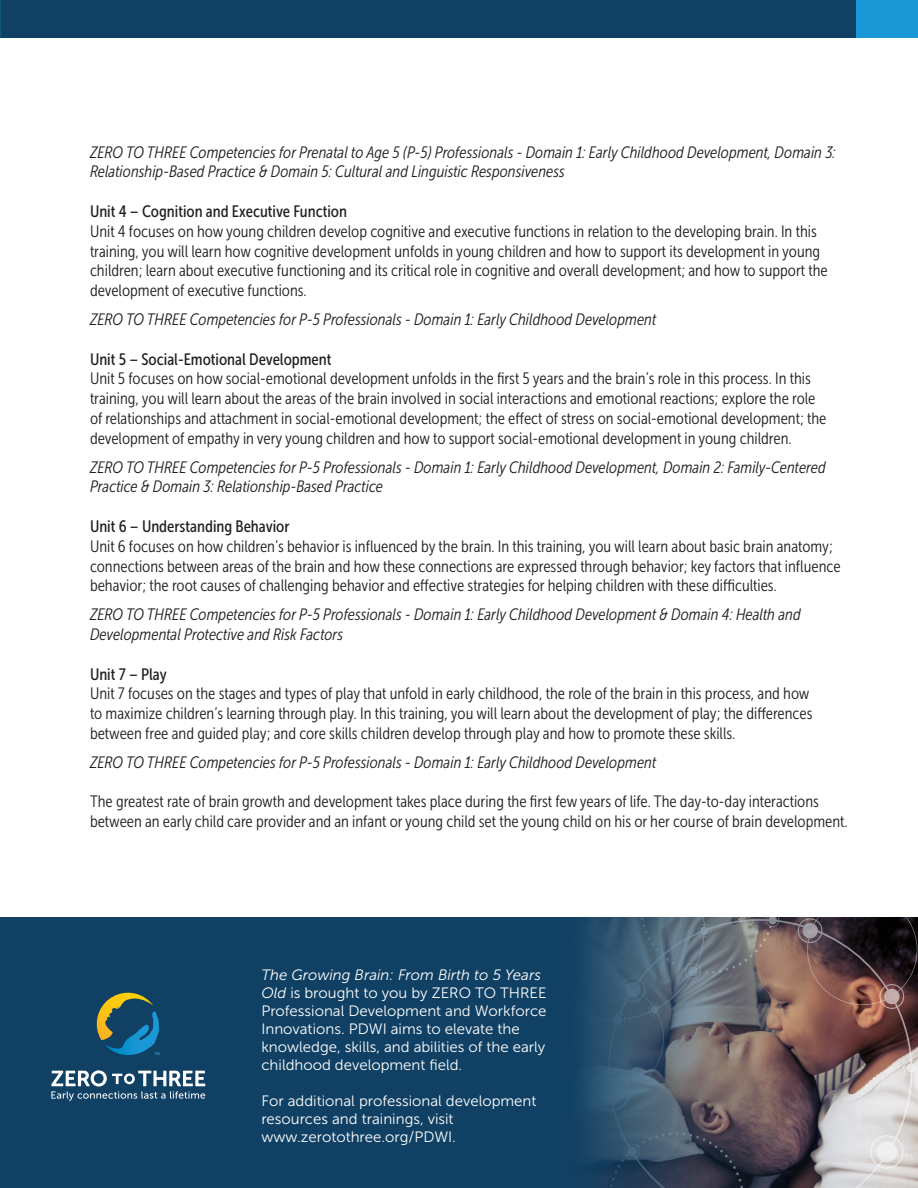
<style>
.page{position:relative;width:918px;height:1188px;background:#fff}
.page>*{position:absolute;margin:0;border:0;box-sizing:border-box;transform-origin:0 0}
.t1{font:16.5px/19.8px "Museo Sans Cond 300";color:#231f20}
.t2{font:italic 16.5px/19.8px "Museo Sans Cond 300";color:#231f20}
.t3{font:16.5px "Museo Sans Cond 500";color:#231f20}
.t4{font:15px/18px "Museo Sans 300";color:#fff}
.s1{font-style:italic}
</style>
<div class="page">
<div style="left:0;top:0;width:918px;height:37px;background:#104063"></div>
<div style="left:856px;top:0;width:62px;height:37px;background:#1a98d6"></div>
<div style="left:0;top:917px;width:918px;height:271px;background:#104063"></div>
<svg style="left:586px;top:917px;width:332px;height:270px;background:#6e6065"></svg>
<svg style="left:796px;top:917px;width:122px;height:96px;background:#573e3c"></svg>
<svg style="left:582px;top:917px;width:198px;height:197px;background:#596673"></svg>
<svg style="left:858px;top:1059px;width:60px;height:112px;background:#d6d0ce"></svg>
<svg style="left:610px;top:1132px;width:133px;height:55px;background:#334256"></svg>
<svg style="left:51px;top:1070px;width:154px;height:31px"></svg>
<svg style="left:96px;top:993px;width:64px;height:62px"></svg>
<p class="t2" style="left:90px;top:142px;width:747px">ZERO TO THREE Competencies for Prenatal to Age 5 (P-5) Professionals - Domain 1: Early Childhood Development, Domain 3:<br>Relationship-Based Practice &amp; Domain 5: Cultural and Linguistic Responsiveness</p>
<p class="t3" style="left:90px;top:202px;width:259px">Unit 4 – Cognition and Executive Function</p>
<p class="t1" style="left:90px;top:221px;width:739px">Unit 4 focuses on how young children develop cognitive and executive functions in relation to the developing brain. In this training, you will learn how cognitive development unfolds in young children and how to support its development in young children; learn about executive functioning and its critical role in cognitive and overall development; and how to support the development of executive functions.</p>
<p class="t2" style="left:90px;top:309px;width:568px">ZERO TO THREE Competencies for P-5 Professionals - Domain 1: Early Childhood Development</p>
<p class="t3" style="left:90px;top:350px;width:243px">Unit 5 – Social-Emotional Development</p>
<p class="t1" style="left:90px;top:369px;width:738px">Unit 5 focuses on how social-emotional development unfolds in the first 5 years and the brain’s role in this process. In this training, you will learn about the areas of the brain involved in social interactions and emotional reactions; explore the role of relationships and attachment in social-emotional development; the effect of stress on social-emotional development; the development of empathy in very young children and how to support social-emotional development in young children.</p>
<p class="t2" style="left:90px;top:457px;width:737px">ZERO TO THREE Competencies for P-5 Professionals - Domain 1: Early Childhood Development, Domain 2: Family-Centered<br>Practice &amp; Domain 3: Relationship-Based Practice</p>
<p class="t3" style="left:90px;top:517px;width:201px">Unit 6 – Understanding Behavior</p>
<p class="t1" style="left:90px;top:536px;width:752px">Unit 6 focuses on how children’s behavior is influenced by the brain. In this training, you will learn about basic brain anatomy; connections between areas of the brain and how these connections are expressed through behavior; key factors that influence behavior; the root causes of challenging behavior and effective strategies for helping children with these difficulties.</p>
<p class="t2" style="left:90px;top:605px;width:712px">ZERO TO THREE Competencies for P-5 Professionals - Domain 1: Early Childhood Development &amp; Domain 4: Health and<br>Developmental Protective and Risk Factors</p>
<p class="t3" style="left:90px;top:665px;width:78px">Unit 7 – Play</p>
<p class="t1" style="left:90px;top:684px;width:724px">Unit 7 focuses on the stages and types of play that unfold in early childhood, the role of the brain in this process, and how to maximize children’s learning through play. In this training, you will learn about the development of play; the differences between free and guided play; and core skills children develop through play and how to promote these skills.</p>
<p class="t2" style="left:90px;top:752px;width:568px">ZERO TO THREE Competencies for P-5 Professionals - Domain 1: Early Childhood Development</p>
<p class="t1" style="left:90px;top:792px;width:759px">The greatest rate of brain growth and development takes place during the first few years of life. The day-to-day interactions between an early child care provider and an infant or young child set the young child on his or her course of brain development.</p>
<p class="t4" style="left:261px;top:966px;width:287px"><span class="s1">The Growing Brain: From Birth to 5 Years Old</span> is brought to you by ZERO TO THREE Professional Development and Workforce Innovations. PDWI aims to elevate the knowledge, skills, and abilities of the early childhood development field.</p>
<p class="t4" style="left:261px;top:1092px;width:277px">For additional professional development resources and trainings, visit www.zerotothree.org/PDWI.</p>
</div>
